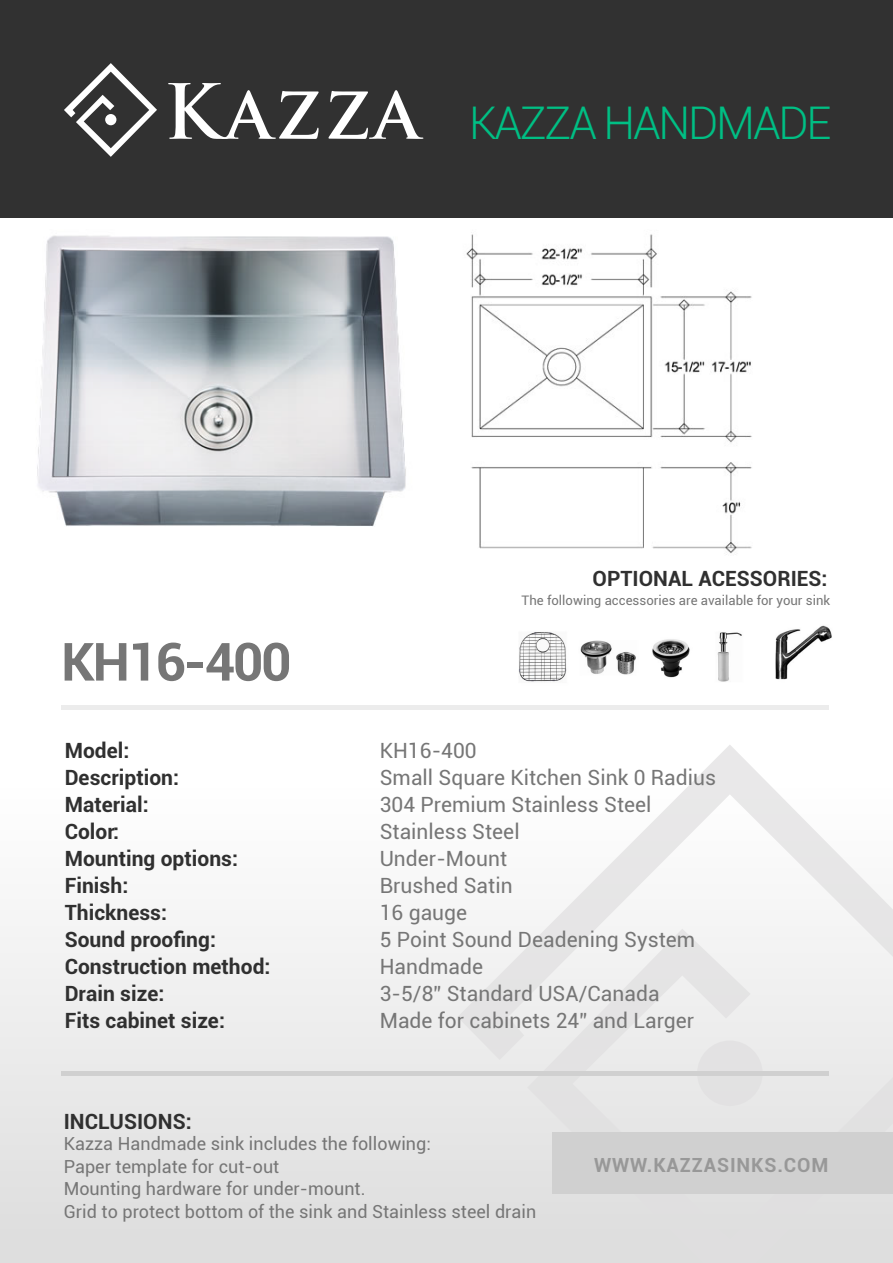
<style>
.page{position:relative;width:893px;height:1263px;background:#fff}
.page>*{position:absolute;margin:0;border:0;box-sizing:border-box;transform-origin:0 0}
.t1{font:700 52.65px "Roboto";letter-spacing:-.04em;color:#767676}
.t2{font:300 45px "Roboto";letter-spacing:-.05em;color:#00bf84}
.t3{font:21px/27px "Roboto";color:#767676}
.t4{font:700 21px/27px "Roboto";color:#303030}
.t5{font:700 19.5px "Roboto";letter-spacing:.045em;color:#989898}
.t6{font:18px/22.5px "Roboto";color:#767676}
.t7{font:13.2px "Roboto";color:#767676}
</style>
<div class="page">
<div style="left:0;top:217px;width:893px;height:1046px;background:linear-gradient(to bottom,#fff,#e6e6e6)"></div>
<svg style="left:457px;top:744px;width:436px;height:519px;fill:#ececec"></svg>
<div style="left:552px;top:1132px;width:341px;height:61px;background:#d0d0d0"></div>
<img style="left:0;top:217px;width:806px;height:356px">
<div style="left:0;top:0;width:893px;height:217px;background:#313131"></div>
<svg style="left:64px;top:63px;width:93px;height:94px"></svg>
<svg style="left:168px;top:83px;width:151px;height:56px"></svg>
<svg style="left:329px;top:90px;width:94px;height:49px"></svg>
<div style="left:61px;top:705px;width:767px;height:5px;background:#ececec"></div>
<hr style="left:61px;top:1071px;width:767px;height:4px;background:#d0d0d0">
<img style="left:499px;top:621px;width:354px;height:68px">
<h2 class="t2" style="left:469px;top:92px;width:364px">KAZZA HANDMADE</h2>
<p class="t4" style="left:593px;top:564px;width:236px">OPTIONAL ACESSORIES:</p>
<h1 class="t1" style="left:61px;top:625px;width:232px">KH16-400</h1>
<p class="t4" style="left:65px;top:736px;width:207px">Model:<br>Description:<br>Material:<br>Color:<br>Mounting options:<br>Finish:<br>Thickness:<br>Sound proofing:<br>Construction method:<br>Drain size:<br>Fits cabinet size:</p>
<p class="t7" style="left:522px;top:591px;width:310px">The following accessories are available for your sink</p>
<p class="t3" style="left:380px;top:736px;width:338px">KH16-400<br>Small Square Kitchen Sink 0 Radius<br>304 Premium Stainless Steel<br>Stainless Steel<br>Under-Mount<br>Brushed Satin<br>16 gauge<br>5 Point Sound Deadening System<br>Handmade<br>3-5/8” Standard USA/Canada<br>Made for cabinets 24” and Larger</p>
<p class="t4" style="left:64px;top:1107px;width:129px">INCLUSIONS:</p>
<p class="t6" style="left:64px;top:1132px;width:474px">Kazza Handmade sink includes the following:<br>Paper template for cut-out<br>Mounting hardware for under-mount.<br>Grid to protect bottom of the sink and Stainless steel drain</p>
<p class="t5" style="left:594px;top:1151px;width:236px">WWW.KAZZASINKS.COM</p>
</div>
